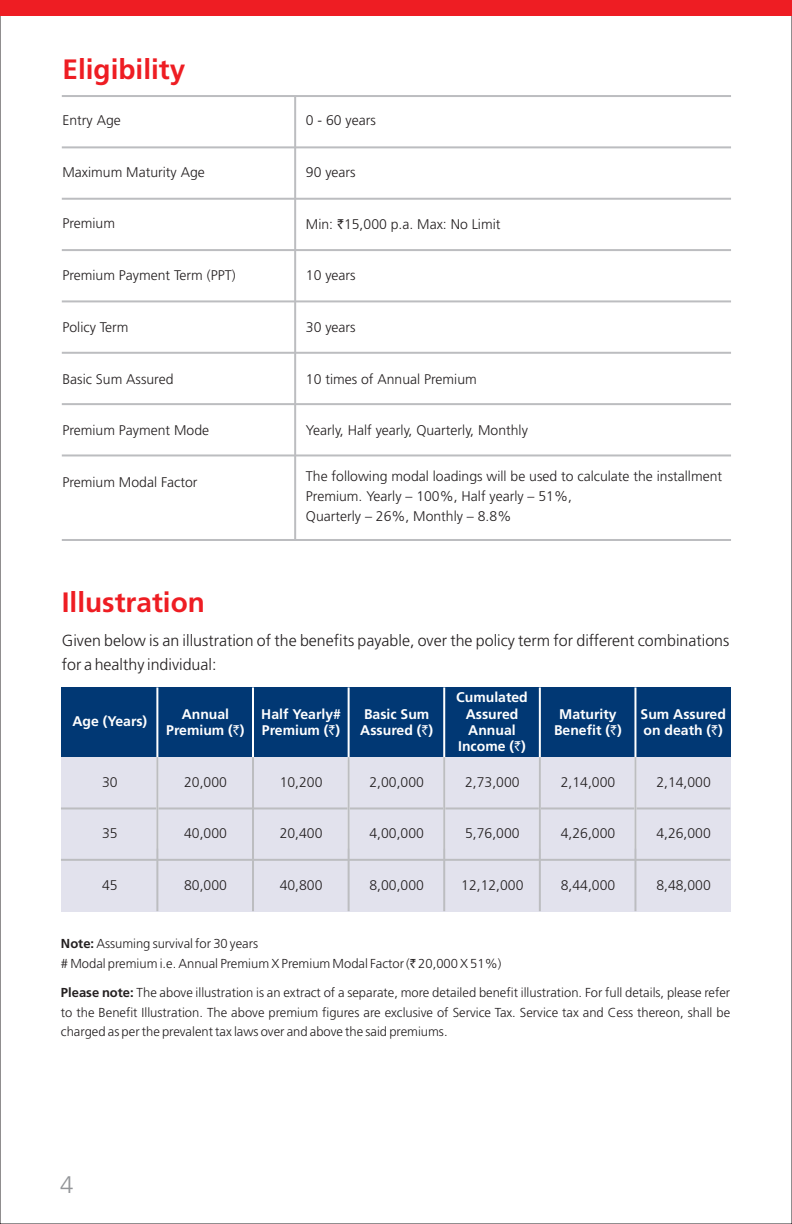
<style>
.page{position:relative;width:792px;height:1224px;background:#fff}
.page>*{position:absolute;margin:0;border:0;box-sizing:border-box;transform-origin:0 0}
.t1{font:700 28px "Frutiger";color:#ee1d23}
.t2{font:300 24px "Frutiger";color:#939598}
.t3{font:300 16px/24.2px "Frutiger";color:#231f20}
.t4{font:300 14px/20.4px "Frutiger";color:#231f20}
.t5{font:700 14px/16.2px "Frutiger";color:#fff;text-align:center}
.t6{font:300 13px/19.6px "Frutiger";color:#231f20}
.s1{font-family:"Rupee";font-weight:400}
.s2{font-weight:700}
</style>
<div class="page">
<div style="left:0;top:0;width:792px;height:15px;background:#ee1d23"></div>
<div style="left:61px;top:757px;width:669px;height:154px;background:#e2e2ed"></div>
<hr style="left:294px;top:96px;width:2px;height:444px;background:#bcbdc0">
<hr style="left:62px;top:95px;width:669px;height:2px;background:#bcbdc0">
<hr style="left:62px;top:146px;width:669px;height:2px;background:#bcbdc0">
<hr style="left:62px;top:198px;width:669px;height:2px;background:#bcbdc0">
<hr style="left:62px;top:300px;width:669px;height:2px;background:#bcbdc0">
<hr style="left:62px;top:352px;width:669px;height:2px;background:#bcbdc0">
<hr style="left:62px;top:249px;width:669px;height:2px;background:#bcbdc0">
<hr style="left:62px;top:403px;width:669px;height:2px;background:#bcbdc0">
<hr style="left:62px;top:454px;width:669px;height:2px;background:#bcbdc0">
<hr style="left:62px;top:539px;width:669px;height:2px;background:#bcbdc0">
<div style="left:61px;top:688px;width:669px;height:69px;background:#013874"></div>
<hr style="left:61px;top:807px;width:669px;height:2px;background:#bcbdc0">
<hr style="left:61px;top:859px;width:669px;height:2px;background:#bcbdc0">
<hr style="left:156px;top:687px;width:2px;height:162px;background:#fff">
<hr style="left:252px;top:687px;width:2px;height:162px;background:#fff">
<hr style="left:348px;top:687px;width:2px;height:162px;background:#fff">
<hr style="left:443px;top:687px;width:2px;height:162px;background:#fff">
<hr style="left:539px;top:687px;width:2px;height:162px;background:#fff">
<hr style="left:634px;top:687px;width:2px;height:162px;background:#fff">
<hr style="left:156px;top:757px;width:2px;height:154px;background:#bcbdc0">
<hr style="left:252px;top:757px;width:2px;height:154px;background:#bcbdc0">
<hr style="left:348px;top:757px;width:2px;height:154px;background:#bcbdc0">
<hr style="left:443px;top:757px;width:2px;height:154px;background:#bcbdc0">
<hr style="left:539px;top:757px;width:2px;height:154px;background:#bcbdc0">
<hr style="left:634px;top:757px;width:2px;height:154px;background:#bcbdc0">
<h1 class="t1" style="left:62px;top:57px;width:124px">Eligibility</h1>
<p class="t4" style="left:62px;top:111px;width:60px">Entry Age</p>
<p class="t4" style="left:62px;top:163px;width:144px">Maximum Maturity Age</p>
<p class="t4" style="left:62px;top:215px;width:54px">Premium</p>
<p class="t4" style="left:62px;top:266px;width:175px">Premium Payment Term (PPT)</p>
<p class="t4" style="left:62px;top:318px;width:68px">Policy Term</p>
<p class="t4" style="left:62px;top:370px;width:112px">Basic Sum Assured</p>
<p class="t4" style="left:62px;top:422px;width:148px">Premium Payment Mode</p>
<p class="t4" style="left:62px;top:473px;width:137px">Premium Modal Factor</p>
<h1 class="t1" style="left:62px;top:590px;width:145px">Illustration</h1>
<p class="t4" style="left:306px;top:111px;width:72px">0 - 60 years</p>
<p class="t4" style="left:306px;top:163px;width:51px">90 years</p>
<p class="t4" style="left:306px;top:215px;width:196px">Min: <span class="s1">`</span>15,000 p.a. Max: No Limit</p>
<p class="t4" style="left:306px;top:267px;width:51px">10 years</p>
<p class="t4" style="left:306px;top:318px;width:51px">30 years</p>
<p class="t4" style="left:306px;top:370px;width:172px">10 times of Annual Premium</p>
<p class="t4" style="left:306px;top:422px;width:223px">Yearly, Half yearly, Quarterly, Monthly</p>
<p class="t4" style="left:306px;top:467px;width:418px">The following modal loadings will be used to calculate the installment<br>Premium. Yearly – 100%, Half yearly – 51%,<br>Quarterly – 26%, Monthly – 8.8%</p>
<p class="t3" style="left:62px;top:630px;width:669px">Given below is an illustration of the benefits payable, over the policy term for different combinations for a healthy individual:</p>
<p class="t5" style="left:72px;top:714px;width:76px">Age (Years)</p>
<p class="t5" style="left:166px;top:707px;width:80px">Annual<br>Premium (<span class="s1">`</span>)</p>
<p class="t5" style="left:261px;top:707px;width:81px;text-align:left">Half Yearly#<br>Premium (<span class="s1">`</span>)</p>
<p class="t5" style="left:360px;top:707px;width:74px;text-align:left">Basic Sum<br>Assured (<span class="s1">`</span>)</p>
<p class="t5" style="left:456px;top:690px;width:73px">Cumulated<br>Assured<br>Annual<br>Income (<span class="s1">`</span>)</p>
<p class="t5" style="left:554px;top:707px;width:69px">Maturity<br>Benefit (<span class="s1">`</span>)</p>
<p class="t5" style="left:641px;top:707px;width:87px;text-align:left">Sum Assured on death (<span class="s1">`</span>)</p>
<p class="t4" style="left:102px;top:773px;width:17px">30</p>
<p class="t4" style="left:102px;top:825px;width:17px">35</p>
<p class="t4" style="left:102px;top:876px;width:17px">45</p>
<p class="t4" style="left:184px;top:773px;width:44px">20,000</p>
<p class="t4" style="left:184px;top:825px;width:44px">40,000</p>
<p class="t4" style="left:184px;top:876px;width:44px">80,000</p>
<p class="t4" style="left:280px;top:773px;width:44px">10,200</p>
<p class="t4" style="left:280px;top:825px;width:44px">20,400</p>
<p class="t4" style="left:280px;top:876px;width:44px">40,800</p>
<p class="t4" style="left:370px;top:773px;width:56px">2,00,000</p>
<p class="t4" style="left:370px;top:825px;width:56px">4,00,000</p>
<p class="t4" style="left:370px;top:876px;width:56px">8,00,000</p>
<p class="t4" style="left:465px;top:773px;width:56px">2,73,000</p>
<p class="t4" style="left:465px;top:825px;width:56px">5,76,000</p>
<p class="t4" style="left:461px;top:876px;width:64px">12,12,000</p>
<p class="t4" style="left:561px;top:773px;width:56px">2,14,000</p>
<p class="t4" style="left:561px;top:825px;width:56px">4,26,000</p>
<p class="t4" style="left:561px;top:876px;width:56px">8,44,000</p>
<p class="t4" style="left:656px;top:773px;width:56px">2,14,000</p>
<p class="t4" style="left:656px;top:825px;width:56px">4,26,000</p>
<p class="t4" style="left:656px;top:876px;width:56px">8,48,000</p>
<p class="t6" style="left:61px;top:935px;width:442px"><span class="s2">Note:</span> Assuming survival for 30 years<br># Modal premium i.e. Annual Premium X Premium Modal Factor (<span class="s1">`</span> 20,000 X 51%)</p>
<p class="t6" style="left:61px;top:984px;width:671px;text-align:justify"><span class="s2">Please note:</span> The above illustration is an extract of a separate, more detailed benefit illustration. For full details, please refer to the Benefit Illustration. The above premium figures are exclusive of Service Tax. Service tax and Cess thereon, shall be charged as per the prevalent tax laws over and above the said premiums.</p>
<h2 class="t2" style="left:60px;top:1175px;width:15px">4</h2>
</div>
